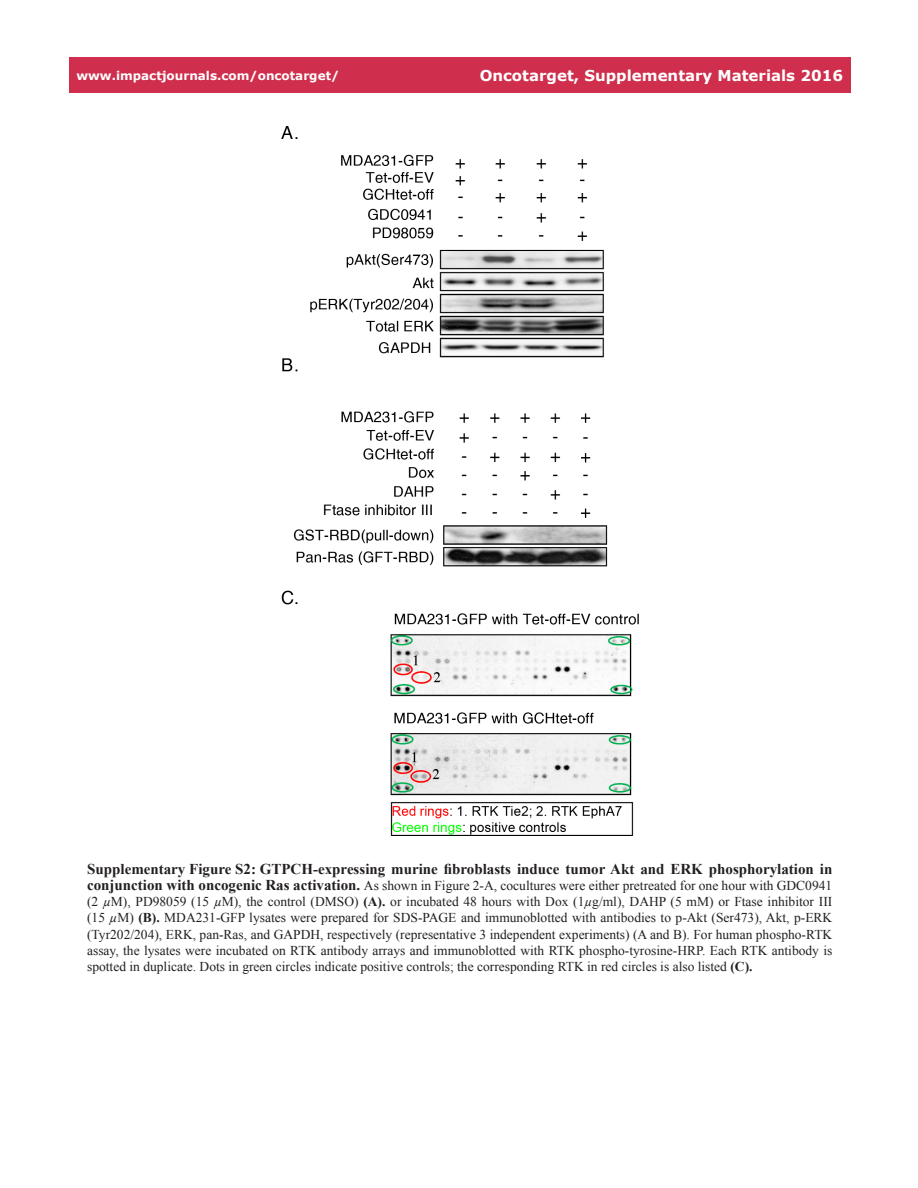
<style>
.page{position:relative;width:918px;height:1188px;background:#fff}
.page>*{position:absolute;margin:0;border:0;box-sizing:border-box;transform-origin:0 0}
.t1{font:700 15px "Times New Roman";color:#231f20}
.t2{font:700 15px "Verdana";color:#fff}
.t3{font:13.5px/16.2px "Times New Roman";color:#231f20;text-align:justify}
.t4{font:700 12px "Verdana";color:#fff}
.s1{font-weight:700;font-size:15px}
.s2{font-style:italic}
.s3{font-weight:700}
</style>
<div class="page">
<div style="left:69px;top:57px;width:781px;height:36px;background:#cf2e4c"></div>
<img style="left:281px;top:127px;width:358px;height:709px">
<p class="t4" style="left:76px;top:67px;width:264px">www.impactjournals.com/oncotarget/</p>
<p class="t2" style="left:480px;top:65px;width:365px">Oncotarget, Supplementary Materials 2016</p>
<p class="t1" style="left:87px;top:858px;width:747px">Supplementary Figure S2: GTPCH-expressing murine fibroblasts induce tumor Akt and ERK phosphorylation in</p>
<p class="t3" style="left:87px;top:877px;width:747px"><span class="s1">conjunction with oncogenic Ras activation.</span> As shown in Figure 2-A, cocultures were either pretreated for one hour with GDC0941 (2 <span class="s2">µ</span>M), PD98059 (15 <span class="s2">µ</span>M), the control (DMSO) <span class="s3">(A).</span> or incubated 48 hours with Dox (1<span class="s2">µ</span>g/ml), DAHP (5 mM) or Ftase inhibitor III (15 <span class="s2">µ</span>M) <span class="s3">(B).</span> MDA231-GFP lysates were prepared for SDS-PAGE and immunoblotted with antibodies to p-Akt (Ser473), Akt, p-ERK (Tyr202/204), ERK, pan-Ras, and GAPDH, respectively (representative 3 independent experiments) (A and B). For human phospho-RTK assay, the lysates were incubated on RTK antibody arrays and immunoblotted with RTK phospho-tyrosine-HRP. Each RTK antibody is spotted in duplicate. Dots in green circles indicate positive controls; the corresponding RTK in red circles is also listed <span class="s3">(C).</span></p>
</div>
